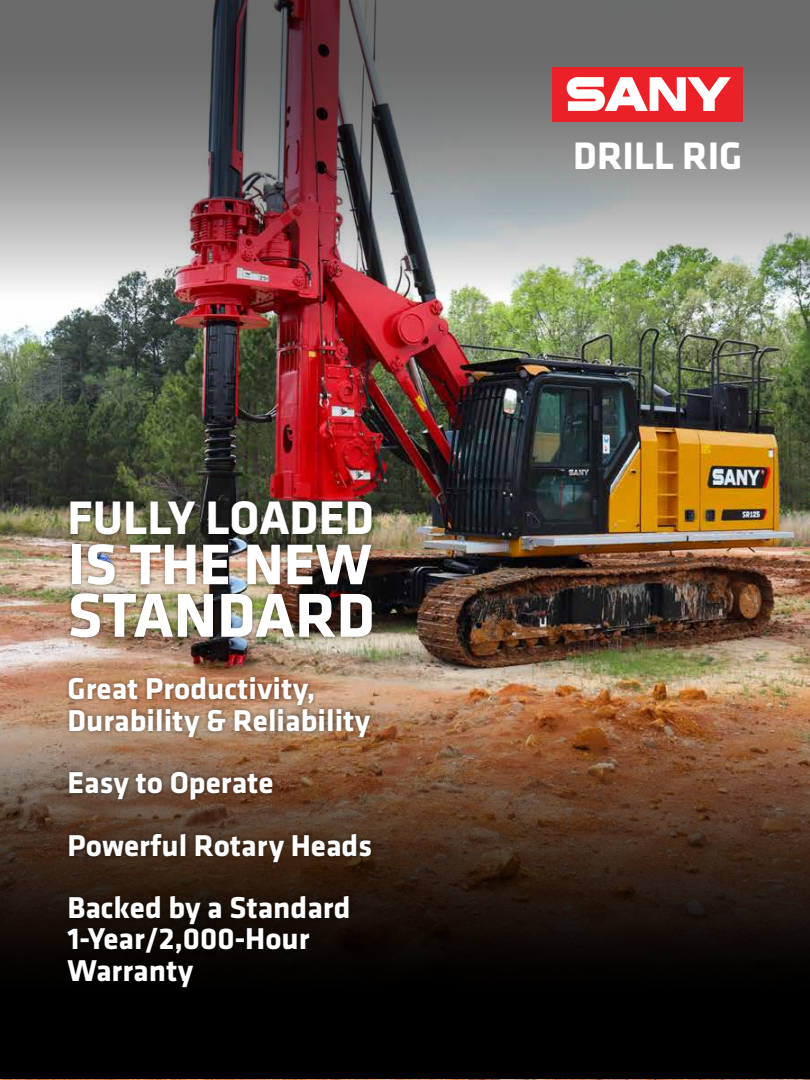
<style>
.page{position:relative;width:810px;height:1080px;background:#fff}
.page>*{position:absolute;margin:0;border:0;box-sizing:border-box;transform-origin:0 0}
.t1{font:700 64.25px "Klavika";color:#fff}
.t2{font:700 59.38px "Klavika";color:#fff}
.t3{font:700 48.75px "Klavika";color:#fff}
.t4{font:700 39.75px "Klavika";color:#fff}
.t5{font:700 31.25px/31.2px "Klavika";color:#fff}
</style>
<div class="page">
<img style="left:0;top:311px;width:810px;height:769px">
<svg style="left:0;top:677px;width:810px;height:402px;background:#3a281b"></svg>
<img style="left:0;top:0;width:810px;height:311px">
<div style="left:552px;top:68px;width:190px;height:54px;background:#ec2127"></div>
<svg style="left:567px;top:77px;width:164px;height:34px"></svg>
<div style="left:63px;top:497px;width:314px;height:494px;background:#000;opacity:.4"></div>
<h3 class="t3" style="left:68px;top:492px;width:308px">FULLY LOADED</h3>
<h2 class="t2" style="left:68px;top:532px;width:306px">IS THE NEW</h2>
<h1 class="t1" style="left:68px;top:580px;width:309px">STANDARD</h1>
<p class="t5" style="left:68px;top:674px;width:304px">Great Productivity,<br>Durability &amp; Reliability</p>
<p class="t5" style="left:68px;top:752px;width:306px;line-height:62.5px">Easy to Operate<br>Powerful Rotary Heads<br>Backed by a Standard</p>
<p class="t5" style="left:68px;top:924px;width:244px">1-Year/2,000-Hour<br>Warranty</p>
<p class="t4" style="left:573px;top:134px;width:171px">DRILL RIG</p>
</div>
